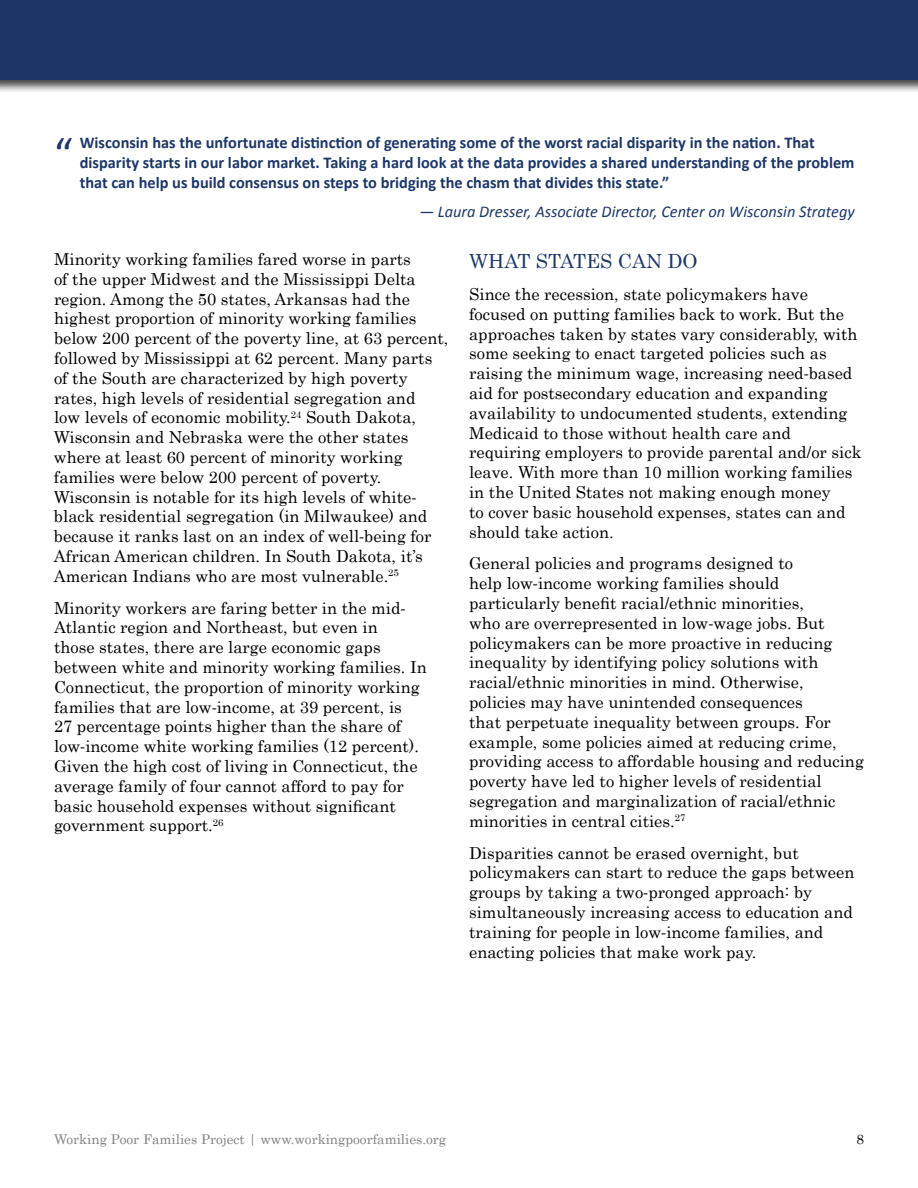
<style>
.page{position:relative;width:918px;height:1188px;background:#fff}
.page>*{position:absolute;margin:0;border:0;box-sizing:border-box;transform-origin:0 0}
.t1{font:45px "Calibri";color:#1d3768}
.t2{font:19.5px "Century";color:#1d3768}
.t3{font:16.5px/19.8px "Century";color:#000}
.t4{font:700 16.5px/19.8px "Calibri";color:#1d3768}
.t5{font:italic 16.5px "Calibri";color:#1d3768}
.t6{font:13.5px "Century";color:#808285}
.t7{font:13.5px "Century";color:#000}
.s1{font-family:"Calibri"}
</style>
<div class="page">
<div style="left:0;top:0;width:918px;height:93px;background:#000;opacity:.75"></div>
<div style="left:0;top:0;width:918px;height:80px;background:#1d3768"></div>
<h1 class="t1" style="left:54px;top:123px;width:20px">“</h1>
<p class="t4" style="left:80px;top:132px;width:776px">Wisconsin has the unfortunate distinction of generating some of the worst racial disparity in the nation. That disparity starts in our labor market. Taking a hard look at the data provides a shared understanding of the problem that can help us build consensus on steps to bridging the chasm that divides this state.”</p>
<p class="t5" style="left:419px;top:200px;width:437px">— Laura Dresser, Associate Director, Center on Wisconsin Strategy</p>
<p class="t3" style="left:54px;top:248px;width:396px">Minority working families fared worse in parts<br>of the upper Midwest and the Mississippi Delta region. Among the 50 states, Arkansas had the highest proportion of minority working families below 200 percent of the poverty line, at 63 percent, followed by Mississippi at 62 percent. Many parts of the South are characterized by high poverty rates, high levels of residential segregation and<br>low levels of economic mobility.<sup>24</sup> South Dakota, Wisconsin and Nebraska were the other states where at least 60 percent of minority working families were below 200 percent of poverty.<br>Wisconsin is notable for its high levels of white&shy;black residential segregation (in Milwaukee) and because it ranks last on an index of well<span class="s1">-</span>being for African American children. In South Dakota, it’s American Indians who are most vulnerable.<sup>25</sup></p>
<p class="t3" style="left:54px;top:596px;width:374px">Minority workers are faring better in the mid<span class="s1">-</span>Atlantic region and Northeast, but even in<br>those states, there are large economic gaps between white and minority working families. In Connecticut, the proportion of minority working families that are low<span class="s1">-</span>income, at 39 percent, is<br>27 percentage points higher than the share of low<span class="s1">-</span>income white working families (12 percent).<br>Given the high cost of living in Connecticut, the average family of four cannot afford to pay for basic household expenses without significant government support.<sup>26</sup></p>
<p class="t2" style="left:469px;top:245px;width:230px">WHAT STATES CAN DO</p>
<p class="t3" style="left:469px;top:283px;width:394px">Since the recession, state policymakers have focused on putting families back to work. But the approaches taken by states vary considerably, with some seeking to enact targeted policies such as raising the minimum wage, increasing need<span class="s1">-</span>based aid for postsecondary education and expanding availability to undocumented students, extending Medicaid to those without health care and requiring employers to provide parental and/or sick leave. With more than 10 million working families in the United States not making enough money<br>to cover basic household expenses, states can and should take action.</p>
<p class="t3" style="left:469px;top:552px;width:396px">General policies and programs designed to<br>help low<span class="s1">-</span>income working families should particularly benefit racial/ethnic minorities,<br>who are overrepresented in low<span class="s1">-</span>wage jobs. But policymakers can be more proactive in reducing inequality by identifying policy solutions with racial/ethnic minorities in mind. Otherwise, policies may have unintended consequences<br>that perpetuate inequality between groups. For example, some policies aimed at reducing crime, providing access to affordable housing and reducing poverty have led to higher levels of residential segregation and marginalization of racial/ethnic minorities in central cities.<sup>27</sup></p>
<p class="t3" style="left:469px;top:841px;width:387px">Disparities cannot be erased overnight, but policymakers can start to reduce the gaps between groups by taking a two<span class="s1">-</span>pronged approach: by simultaneously increasing access to education and training for people in low<span class="s1">-</span>income families, and enacting policies that make work pay.</p>
<p class="t6" style="left:54px;top:1128px;width:394px">Working Poor Families Project | www.workingpoorfamilies.org</p>
<p class="t7" style="left:856px;top:1128px;width:9px">8</p>
</div>
